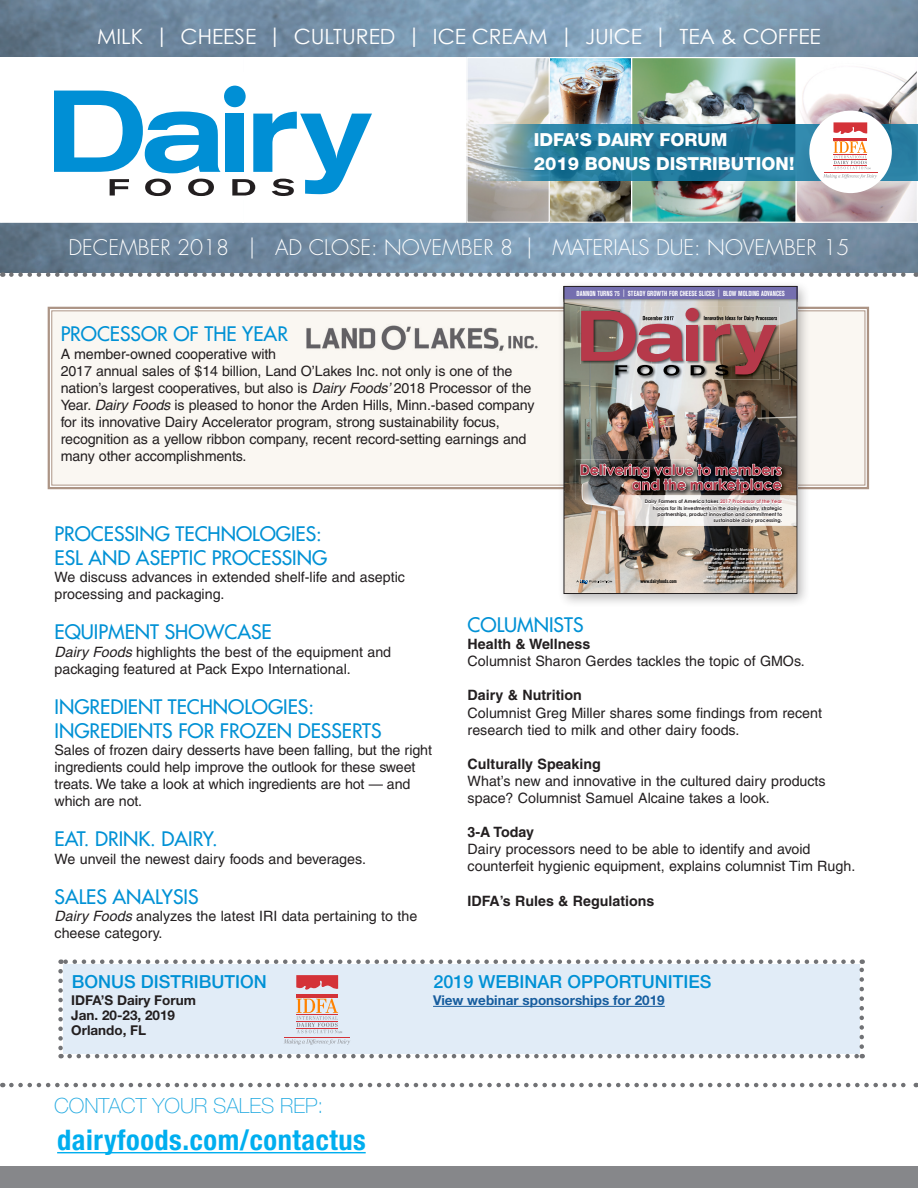
<style>
.page{position:relative;width:918px;height:1188px;background:#fff}
.page>*{position:absolute;margin:0;border:0;box-sizing:border-box;transform-origin:0 0}
.t1{font:700 condensed 28.35px "Helvetica Neue";letter-spacing:.02em;color:#00aeef}
.t2{font:300 21px "Futura";color:#fff}
.t3{font:21px "Century Gothic";color:#fff}
.t4{font:100 21px "Helvetica Neue";color:#24aae1}
.t5{font:19.5px/23.4px "Futura";color:#0091d5}
.t6{font:500 18px "Helvetica Neue";color:#0091d5}
.t7{font:800 18px/24px "Helvetica Neue";color:#fff}
.t8{font:700 14.7px/14.7px "Century Gothic";color:#b6394a;text-align:right}
.t9{font:14.25px/17.1px "Helvetica";letter-spacing:-.01em;color:#231f20}
.t10{font:700 14.25px "Helvetica";color:#231f20}
.t11{font:700 13.5px/15px "Helvetica Neue";color:#231f20}
.t12{font:700 13.5px "Helvetica Neue";color:#175d9e}
.t13{font:700 condensed 7.35px "Akzidenz Grotesk BE";letter-spacing:.005em;color:#fff;scale:.9 1}
.t14{font:700 condensed 5.25px "Akzidenz Grotesk BE";letter-spacing:-.005em;color:#000}
.t15{font:700 4.95px/6.1px "Century Gothic";color:#231f20;text-align:right}
.t16{font:500 4.05px/4.5px "Akzidenz Grotesk BE";color:#fff;text-align:right}
.s1{font-style:italic}
.s2{color:#b6394a}
</style>
<div class="page">
<img style="left:0;top:0;width:918px;height:57px">
<img style="left:0;top:223px;width:918px;height:49px">
<div style="left:0;top:1166px;width:918px;height:22px;background:#86878a"></div>
<div style="left:0;top:57px;width:161px;height:166px;border:1px solid #fff"></div>
<img style="left:497px;top:59px;width:419px;height:162px">
<div style="left:631px;top:57px;width:166px;height:166px;border:1px solid #fff"></div>
<div style="left:796px;top:57px;width:122px;height:166px;border:1px solid #fff"></div>
<div style="left:160px;top:57px;width:84px;height:166px;background:#fff;border:1px solid #fff"></div>
<div style="left:549px;top:57px;width:83px;height:84px;border:1px solid #fff"></div>
<div style="left:549px;top:139px;width:83px;height:84px;border:1px solid #fff"></div>
<div style="left:242px;top:57px;width:255px;height:166px;background:#fff;border:1px solid #fff"></div>
<div style="left:466px;top:57px;width:84px;height:166px;border:1px solid #fff"></div>
<svg style="left:11px;top:272px;width:906px;height:5px"></svg>
<svg style="left:11px;top:1083px;width:906px;height:4px"></svg>
<hr style="left:57px;top:1152px;width:309px;height:1px;background:#00aeef">
<svg style="left:54px;top:91px;width:167px;height:105px"></svg>
<div style="left:225px;top:114px;width:19px;height:58px;background:#008fd5"></div>
<svg style="left:232px;top:112px;width:140px;height:84px"></svg>
<div style="left:224px;top:86px;width:22px;height:21px;background:#008fd5;border-radius:50%"></div>
<svg style="left:466px;top:125px;width:452px;height:56px;background:#3b86a2"></svg>
<div style="left:47px;top:306px;width:823px;height:184px;background:#faf7f2"></div>
<div style="left:51px;top:310px;width:814px;height:175px;border:1px solid #ac9485"></div>
<div style="left:558px;top:280px;width:253px;height:327px;background:#231f20;opacity:.3"></div>
<img style="left:566px;top:299px;width:229px;height:293px">
<svg style="left:576px;top:579px;width:36px;height:6px"></svg>
<div style="left:564px;top:286px;width:233px;height:13px;background:#756faf"></div>
<img style="left:576px;top:459px;width:113px;height:41px">
<img style="left:689px;top:459px;width:100px;height:36px">
<svg style="left:580px;top:464px;width:202px;height:29px;background:#6e6d6c"></svg>
<img style="left:611px;top:500px;width:145px;height:26px">
<img style="left:756px;top:495px;width:39px;height:31px">
<img style="left:611px;top:495px;width:178px;height:5px">
<img style="left:703px;top:548px;width:80px;height:37px">
<img style="left:580px;top:307px;width:200px;height:72px">
<img style="left:704px;top:316px;width:73px;height:5px">
<svg style="left:581px;top:311px;width:102px;height:65px;background:#a47277"></svg>
<div style="left:686px;top:325px;width:12px;height:36px;background:#b6394a"></div>
<svg style="left:691px;top:324px;width:85px;height:52px;background:#955a57"></svg>
<div style="left:686px;top:308px;width:13px;height:13px;background:#b6394a;border-radius:50%"></div>
<svg style="left:645px;top:500px;width:137px;height:23px"></svg>
<svg style="left:564px;top:594px;width:2px;height:6px"></svg>
<svg style="left:796px;top:594px;width:6px;height:6px"></svg>
<div style="left:564px;top:286px;width:233px;height:308px;border:1px solid #231f20"></div>
<div style="left:63px;top:964px;width:797px;height:90px;background:#e1ecf7"></div>
<svg style="left:58px;top:971px;width:5px;height:87px"></svg>
<svg style="left:70px;top:1054px;width:793px;height:4px"></svg>
<svg style="left:859px;top:959px;width:5px;height:88px"></svg>
<svg style="left:61px;top:959px;width:792px;height:5px"></svg>
<hr style="left:433px;top:1006px;width:232px;height:1px;background:#175d9e">
<svg style="left:296px;top:975px;width:42px;height:15px"></svg>
<hr style="left:296px;top:994px;width:42px;height:3px;background:#d43238">
<svg style="left:284px;top:1039px;width:66px;height:6px"></svg>
<hr style="left:284px;top:1037px;width:66px;height:1px;background:#d43238">
<svg style="left:296px;top:999px;width:46px;height:34px"></svg>
<div style="left:809px;top:111px;width:83px;height:82px;background:#fff;border-radius:50%"></div>
<svg style="left:834px;top:122px;width:33px;height:12px"></svg>
<hr style="left:834px;top:138px;width:33px;height:2px;background:#d43238">
<svg style="left:823px;top:141px;width:54px;height:38px"></svg>
<img style="left:299px;top:323px;width:245px;height:32px">
<h2 class="t3" style="left:97px;top:24px;width:725px">MILK | CHEESE | CULTURED | ICE CREAM | JUICE | TEA &amp; COFFEE</h2>
<p class="t7" style="left:534px;top:128px;width:262px">IDFA’S DAIRY FORUM<br>2019 BONUS DISTRIBUTION!</p>
<h2 class="t2" style="left:69px;top:235px;width:782px">DECEMBER 2018 | AD CLOSE: NOVEMBER 8 | MATERIALS DUE: NOVEMBER 15</h2>
<h3 class="t5" style="left:61px;top:323px;width:229px">PROCESSOR OF THE YEAR</h3>
<p class="t9" style="left:61px;top:345px;width:475px">A member-owned cooperative with<br>2017 annual sales of $14 billion, Land O’Lakes Inc. not only is one of the nation’s largest cooperatives, but also is <span class="s1">Dairy Foods’</span> 2018 Processor of the Year. <span class="s1">Dairy Foods</span> is pleased to honor the Arden Hills, Minn.-based company for its innovative Dairy Accelerator program, strong sustainability focus, recognition as a yellow ribbon company, recent record-setting earnings and many other accomplishments.</p>
<p class="t13" style="left:577px;top:289px;width:233px">DANNON TURNS 75 | STEADY GROWTH FOR CHEESE SLICES | BLOW MOLDING ADVANCES</p>
<p class="t8" style="left:580px;top:462px;width:204px">Delivering value to members and the marketplace</p>
<p class="t15" style="left:645px;top:498px;width:139px">Dairy Farmers of America takes <span class="s2">2017 Processor of the Year </span>honors for its investments in the dairy industry, strategic partnerships, product innovation and commitment to sustainable dairy processing.</p>
<h3 class="t5" style="left:55px;top:523px;width:274px">PROCESSING TECHNOLOGIES:<br>ESL AND ASEPTIC PROCESSING</h3>
<p class="t9" style="left:55px;top:568px;width:352px">We discuss advances in extended shelf-life and aseptic processing and packaging.</p>
<h3 class="t5" style="left:55px;top:621px;width:219px">EQUIPMENT SHOWCASE</h3>
<p class="t9" style="left:55px;top:643px;width:338px"><span class="s1">Dairy Foods</span> highlights the best of the equipment and packaging featured at Pack Expo International.</p>
<h3 class="t5" style="left:55px;top:695px;width:328px">INGREDIENT TECHNOLOGIES:<br>INGREDIENTS FOR FROZEN DESSERTS</h3>
<p class="t9" style="left:55px;top:741px;width:379px">Sales of frozen dairy desserts have been falling, but the right ingredients could help improve the outlook for these sweet treats. We take a look at which ingredients are hot — and which are not.</p>
<h3 class="t5" style="left:55px;top:828px;width:165px">EAT. DRINK. DAIRY.</h3>
<p class="t9" style="left:55px;top:850px;width:313px">We unveil the newest dairy foods and beverages.</p>
<h3 class="t5" style="left:55px;top:885px;width:146px">SALES ANALYSIS</h3>
<p class="t9" style="left:55px;top:908px;width:364px"><span class="s1">Dairy Foods</span> analyzes the latest IRI data pertaining to the cheese category.</p>
<p class="t14" style="left:640px;top:578px;width:38px">www.dairyfoods.com</p>
<p class="t16" style="left:703px;top:547px;width:80px">Pictured (l to r): Monica Massey, senior vice president and chief of staff; Pat Panko, senior vice president and chief operating officer, fluid milk and ice cream; Doug Glade, executive vice president of commercial operations; and Ed Tilley, senior vice president and chief operating officer, Beverage and Dairy Foods division.</p>
<h3 class="t5" style="left:468px;top:613px;width:117px">COLUMNISTS</h3>
<p class="t10" style="left:468px;top:635px;width:124px">Health &amp; Wellness</p>
<p class="t9" style="left:468px;top:653px;width:339px">Columnist Sharon Gerdes tackles the topic of GMOs.</p>
<p class="t10" style="left:468px;top:687px;width:116px">Dairy &amp; Nutrition</p>
<p class="t9" style="left:468px;top:704px;width:356px">Columnist Greg Miller shares some findings from recent research tied to milk and other dairy foods.</p>
<p class="t10" style="left:468px;top:755px;width:135px">Culturally Speaking</p>
<p class="t9" style="left:468px;top:772px;width:360px">What’s new and innovative in the cultured dairy products space? Columnist Samuel Alcaine takes a look.</p>
<p class="t10" style="left:468px;top:824px;width:68px">3-A Today</p>
<p class="t9" style="left:468px;top:841px;width:389px">Dairy processors need to be able to identify and avoid counterfeit hygienic equipment, explains columnist Tim Rugh.</p>
<p class="t10" style="left:468px;top:892px;width:188px">IDFA’s Rules &amp; Regulations</p>
<p class="t6" style="left:72px;top:971px;width:197px">BONUS DISTRIBUTION</p>
<p class="t6" style="left:434px;top:971px;width:279px">2019 WEBINAR OPPORTUNITIES</p>
<p class="t11" style="left:71px;top:992px;width:126px">IDFA’S Dairy Forum<br>Jan. 20-23, 2019<br>Orlando, FL</p>
<p class="t12" style="left:433px;top:992px;width:233px">View webinar sponsorships for 2019</p>
<h2 class="t4" style="left:54px;top:1094px;width:271px">CONTACT YOUR SALES REP:</h2>
<h1 class="t1" style="left:57px;top:1123px;width:310px">dairyfoods.com/contactus</h1>
</div>
